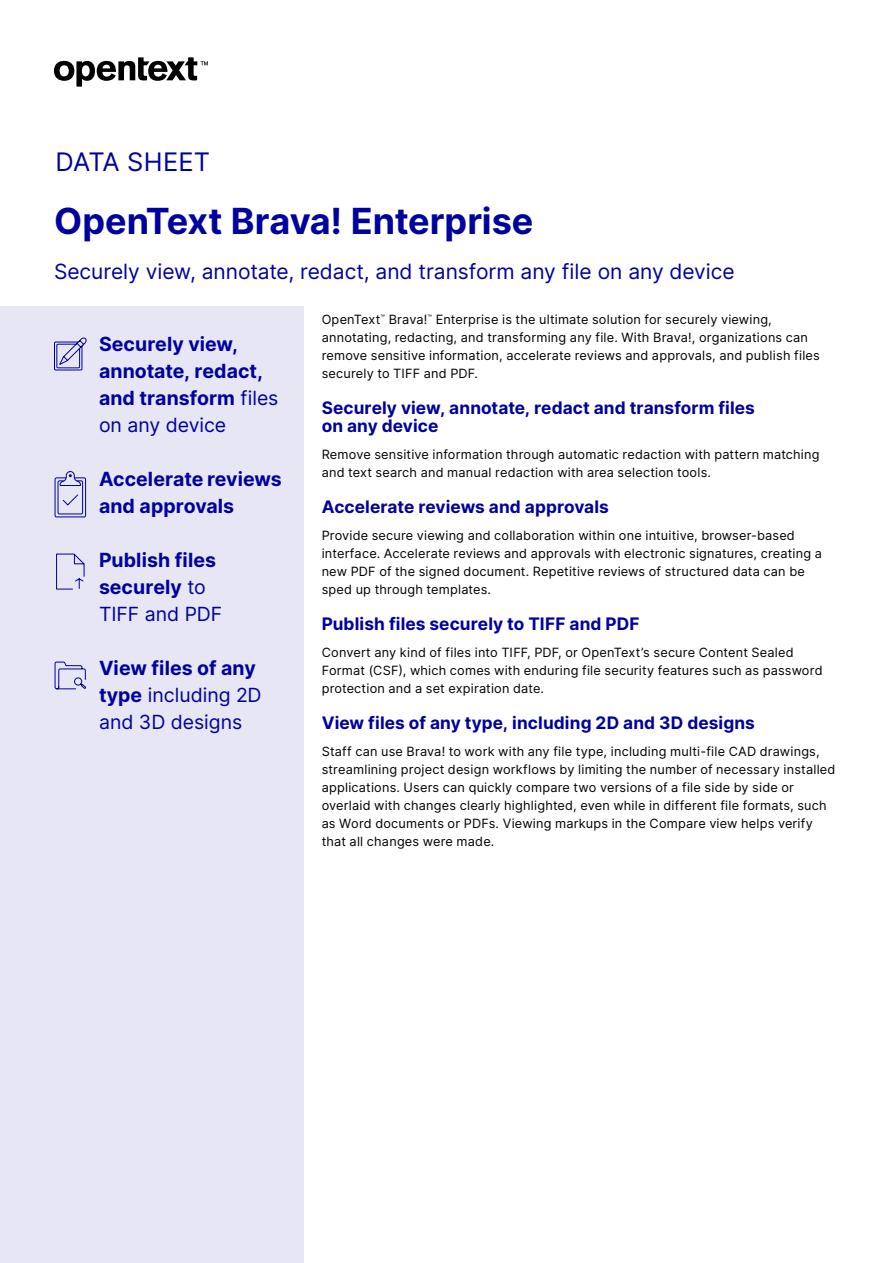
<style>
.page{position:relative;width:893px;height:1263px;background:#fff}
.page>*{position:absolute;margin:0;border:0;box-sizing:border-box;transform-origin:0 0}
.t1{font:700 36px "Inter";letter-spacing:-.005em;color:#00009f}
.Document_type{font:25.5px "Inter";letter-spacing:-.005em;color:#00009f}
.t2{font:21px "Inter";color:#00009f}
.Sidebar_Stat{font:700 19.5px/27px "Inter";color:#00009f}
.Sidebar_Stat-2{font:19.5px/27px "Inter";color:#00009f}
.t3{font:700 17.25px/18px "Inter";letter-spacing:.005em;color:#00009f}
.Body{font:12.75px/18px "Inter";letter-spacing:.015em;color:#000}
.s1{font-weight:400}
.s2{font-weight:700}
</style>
<div class="page">
<svg style="left:54px;top:57px;width:154px;height:30px"></svg>
<div style="left:0;top:306px;width:303px;height:957px;background:#e6e6f5"></div>
<svg style="left:54px;top:337px;width:33px;height:34px"></svg>
<svg style="left:56px;top:553px;width:29px;height:37px"></svg>
<svg style="left:54px;top:471px;width:33px;height:47px"></svg>
<svg style="left:54px;top:661px;width:32px;height:29px"></svg>
<p class="Document_type" style="left:55px;top:143px;width:156px">DATA SHEET</p>
<h1 class="t1" style="left:54px;top:195px;width:481px">OpenText Brava! Enterprise</h1>
<h2 class="t2" style="left:54px;top:256px;width:682px">Securely view, annotate, redact, and transform any file on any device</h2>
<p class="Sidebar_Stat" style="left:99px;top:330px;width:181px">Securely view, annotate, redact, and transform <span class="s1">files on any device</span></p>
<p class="Sidebar_Stat" style="left:99px;top:465px;width:184px">Accelerate reviews and approvals</p>
<p class="Sidebar_Stat" style="left:99px;top:546px;width:125px">Publish files securely <span class="s1">to<br>TIFF and PDF</span></p>
<p class="Sidebar_Stat-2" style="left:99px;top:654px;width:164px"><span class="s2">View files of any type</span> including 2D and 3D designs</p>
<p class="Body" style="left:322px;top:310px;width:500px">OpenText<sup>™</sup> Brava!<sup>™</sup> Enterprise is the ultimate solution for securely viewing, annotating, redacting, and transforming any file. With Brava!, organizations can remove sensitive information, accelerate reviews and approvals, and publish files securely to TIFF and PDF.</p>
<h3 class="t3" style="left:322px;top:398px;width:435px">Securely view, annotate, redact and transform files on any device</h3>
<p class="Body" style="left:322px;top:445px;width:499px">Remove sensitive information through automatic redaction with pattern matching and text search and manual redaction with area selection tools.</p>
<h3 class="t3" style="left:322px;top:497px;width:289px">Accelerate reviews and approvals</h3>
<p class="Body" style="left:322px;top:526px;width:502px">Provide secure viewing and collaboration within one intuitive, browser-based interface. Accelerate reviews and approvals with electronic signatures, creating a new PDF of the signed document. Repetitive reviews of structured data can be sped up through templates.</p>
<h3 class="t3" style="left:322px;top:614px;width:320px">Publish files securely to TIFF and PDF</h3>
<p class="Body" style="left:322px;top:643px;width:502px">Convert any kind of files into TIFF, PDF, or OpenText’s secure Content Sealed<br>Format (CSF), which comes with enduring file security features such as password protection and a set expiration date.</p>
<h3 class="t3" style="left:322px;top:713px;width:435px">View files of any type, including 2D and 3D designs</h3>
<p class="Body" style="left:322px;top:742px;width:515px">Staff can use Brava! to work with any file type, including multi-file CAD drawings, streamlining project design workflows by limiting the number of necessary installed applications. Users can quickly compare two versions of a file side by side or overlaid with changes clearly highlighted, even while in different file formats, such as Word documents or PDFs. Viewing markups in the Compare view helps verify that all changes were made.</p>
</div>
